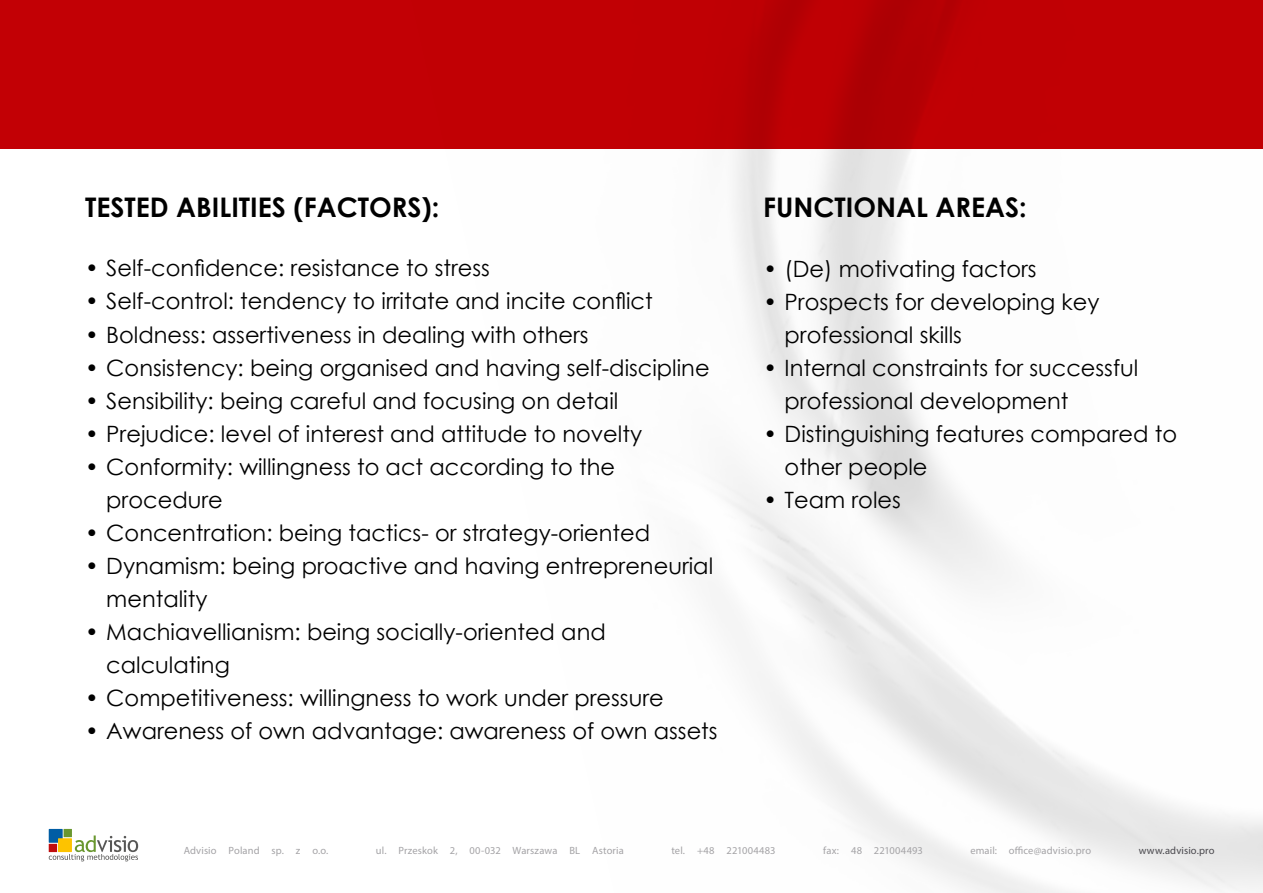
<style>
.page{position:relative;width:1263px;height:893px;background:#fff}
.page>*{position:absolute;margin:0;border:0;box-sizing:border-box;transform-origin:0 0}
.t1{font:700 27px "Century Gothic";color:#000}
.t2{font:22.5px/33px "Century Gothic";color:#000}
.t3{font:10.5px "Myriad Pro";letter-spacing:.01em;color:#a4a3a6}
.t4{font:10.5px "Myriad Pro";letter-spacing:.015em;color:#49484d}
</style>
<div class="page">
<div style="left:64px;top:829px;width:8px;height:8px;background:#69972f"></div>
<div style="left:49px;top:829px;width:14px;height:14px;background:#005da4"></div>
<svg style="left:49px;top:835px;width:89px;height:26px"></svg>
<div style="left:0;top:0;width:1263px;height:149px;background:#c20005"></div>
<p class="t1" style="left:85px;top:187px;width:356px">TESTED ABILITIES (FACTORS):</p>
<p class="t1" style="left:763px;top:187px;width:265px">FUNCTIONAL AREAS:</p>
<p class="t2" style="left:85px;top:251px;width:406px">• Self-confidence: resistance to stress</p>
<p class="t2" style="left:85px;top:284px;width:569px">• Self-control: tendency to irritate and incite conflict</p>
<p class="t2" style="left:85px;top:318px;width:505px">• Boldness: assertiveness in dealing with others</p>
<p class="t2" style="left:85px;top:351px;width:626px">• Consistency: being organised and having self-discipline</p>
<p class="t2" style="left:85px;top:384px;width:535px">• Sensibility: being careful and focusing on detail</p>
<p class="t2" style="left:85px;top:417px;width:559px">• Prejudice: level of interest and attitude to novelty</p>
<p class="t2" style="left:106px;top:450px;width:510px;text-indent:-21px">• Conformity: willingness to act according to the procedure</p>
<p class="t2" style="left:85px;top:516px;width:567px">• Concentration: being tactics- or strategy-oriented</p>
<p class="t2" style="left:106px;top:549px;width:608px;text-indent:-21px">• Dynamism: being proactive and having entrepreneurial mentality</p>
<p class="t2" style="left:106px;top:615px;width:501px;text-indent:-21px">• Machiavellianism: being socially-oriented and calculating</p>
<p class="t2" style="left:85px;top:681px;width:580px">• Competitiveness: willingness to work under pressure</p>
<p class="t2" style="left:85px;top:714px;width:634px">• Awareness of own advantage: awareness of own assets</p>
<p class="t2" style="left:763px;top:252px;width:275px">• (De) motivating factors</p>
<p class="t2" style="left:784px;top:285px;width:316px;text-indent:-21px">• Prospects for developing key professional skills</p>
<p class="t2" style="left:784px;top:351px;width:355px;text-indent:-21px">• Internal constraints for successful professional development</p>
<p class="t2" style="left:784px;top:417px;width:394px;text-indent:-21px">• Distinguishing features compared to other people</p>
<p class="t2" style="left:763px;top:483px;width:139px">• Team roles</p>
<p class="t3" style="left:184px;top:844px;width:146px">Advisio Poland sp. z o.o.</p>
<p class="t3" style="left:376px;top:844px;width:249px">ul. Przeskok 2, 00-032 Warszawa BL Astoria</p>
<p class="t3" style="left:671px;top:844px;width:106px">tel. +48 221004483</p>
<p class="t3" style="left:823px;top:844px;width:101px">fax: 48 221004493</p>
<p class="t3" style="left:970px;top:844px;width:122px">email: office@advisio.pro</p>
<p class="t4" style="left:1139px;top:844px;width:77px">www.advisio.pro</p>
</div>
